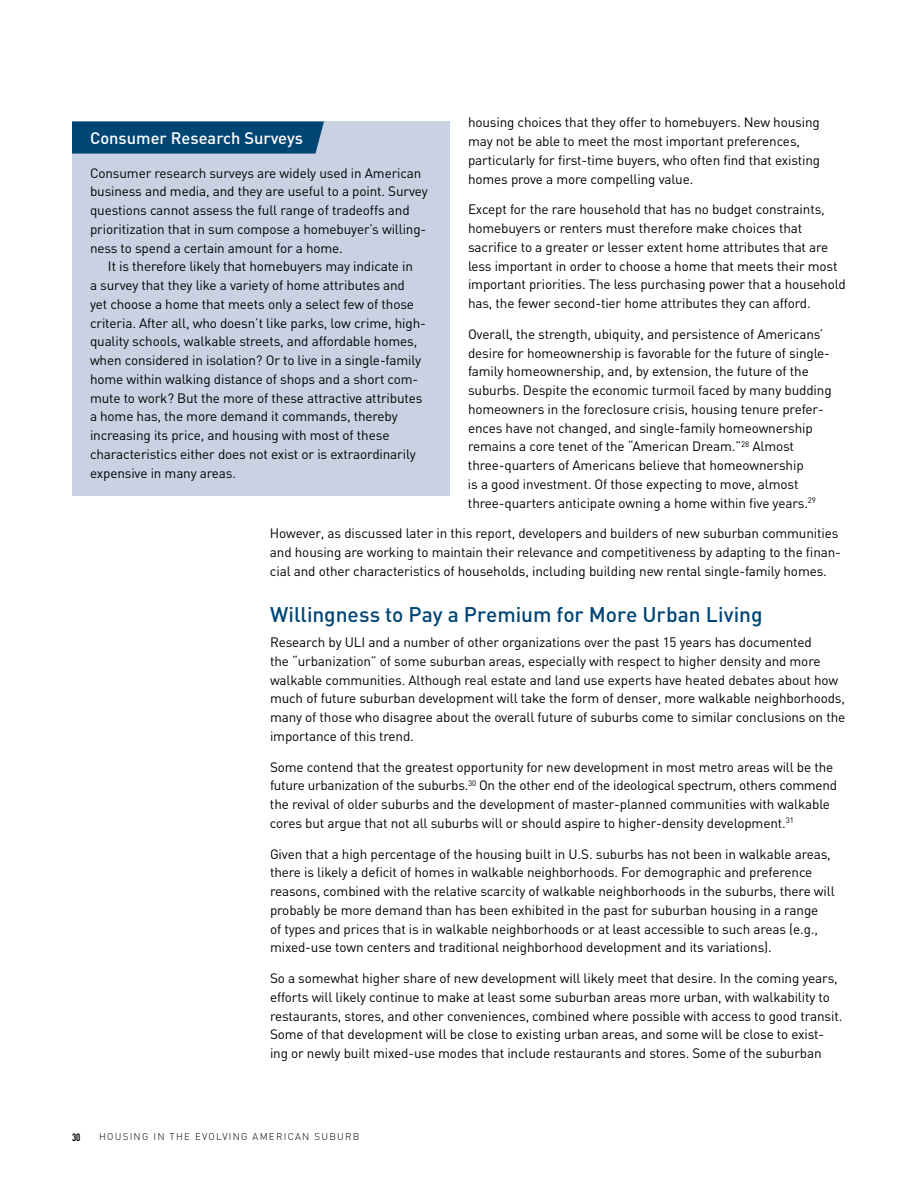
<style>
.page{position:relative;width:918px;height:1188px;background:#fff}
.page>*{position:absolute;margin:0;border:0;box-sizing:border-box;transform-origin:0 0}
.t1{font:500 21px "DIN";letter-spacing:-.005em;color:#004675}
.t2{font:500 16.5px "DIN";color:#fff}
.t3{font:13.5px/18.8px "DIN";letter-spacing:-.01em;color:#000}
.t4{font:700 condensed 10.5px "DIN Offc";color:#000}
.t5{font:300 9.75px "DIN";letter-spacing:.13em;color:#000}
</style>
<div class="page">
<div style="left:72px;top:122px;width:378px;height:374px;background:#c8d2e2"></div>
<div style="left:72px;top:122px;width:252px;height:32px;background:#004675"></div>
<p class="t3" style="left:468px;top:113px;width:354px">housing choices that they offer to homebuyers. New housing may not be able to meet the most important preferences, particularly for first-time buyers, who often find that existing homes prove a more compelling value.</p>
<p class="t3" style="left:468px;top:200px;width:379px">Except for the rare household that has no budget constraints, homebuyers or renters must therefore make choices that sacrifice to a greater or lesser extent home attributes that are less important in order to choose a home that meets their most important priorities. The less purchasing power that a household has, the fewer second-tier home attributes they can afford.</p>
<p class="t3" style="left:468px;top:325px;width:365px">Overall, the strength, ubiquity, and persistence of Americans’ desire for homeownership is favorable for the future of single&shy;family homeownership, and, by extension, the future of the suburbs. Despite the economic turmoil faced by many budding homeowners in the foreclosure crisis, housing tenure prefer&shy;ences have not changed, and single-family homeownership remains a core tenet of the “American Dream.”<sup>28</sup> Almost three-quarters of Americans believe that homeownership<br>is a good investment. Of those expecting to move, almost three-quarters anticipate owning a home within five years.<sup>29</sup></p>
<p class="t3" style="left:270px;top:524px;width:572px">However, as discussed later in this report, developers and builders of new suburban communities and housing are working to maintain their relevance and competitiveness by adapting to the finan&shy;cial and other characteristics of households, including building new rental single-family homes.</p>
<h1 class="t1" style="left:270px;top:601px;width:494px">Willingness to Pay a Premium for More Urban Living</h1>
<p class="t3" style="left:270px;top:633px;width:577px">Research by ULI and a number of other organizations over the past 15 years has documented<br>the “urbanization” of some suburban areas, especially with respect to higher density and more walkable communities. Although real estate and land use experts have heated debates about how much of future suburban development will take the form of denser, more walkable neighborhoods, many of those who disagree about the overall future of suburbs come to similar conclusions on the importance of this trend.</p>
<p class="t3" style="left:270px;top:758px;width:569px">Some contend that the greatest opportunity for new development in most metro areas will be the future urbanization of the suburbs.<sup>30</sup> On the other end of the ideological spectrum, others commend the revival of older suburbs and the development of master-planned communities with walkable cores but argue that not all suburbs will or should aspire to higher-density development.<sup>31</sup></p>
<p class="t3" style="left:270px;top:845px;width:566px">Given that a high percentage of the housing built in U.S. suburbs has not been in walkable areas, there is likely a deficit of homes in walkable neighborhoods. For demographic and preference reasons, combined with the relative scarcity of walkable neighborhoods in the suburbs, there will probably be more demand than has been exhibited in the past for suburban housing in a range<br>of types and prices that is in walkable neighborhoods or at least accessible to such areas (e.g., mixed-use town centers and traditional neighborhood development and its variations).</p>
<p class="t3" style="left:270px;top:969px;width:574px">So a somewhat higher share of new development will likely meet that desire. In the coming years, efforts will likely continue to make at least some suburban areas more urban, with walkability to restaurants, stores, and other conveniences, combined where possible with access to good transit.<br>Some of that development will be close to existing urban areas, and some will be close to exist&shy;ing or newly built mixed-use modes that include restaurants and stores. Some of the suburban</p>
<p class="t2" style="left:90px;top:127px;width:215px">Consumer Research Surveys</p>
<p class="t3" style="left:90px;top:164px;width:339px">Consumer research surveys are widely used in American business and media, and they are useful to a point. Survey questions cannot assess the full range of tradeoffs and prioritization that in sum compose a homebuyer’s willing&shy;ness to spend a certain amount for a home.</p>
<p class="t3" style="left:90px;top:257px;width:337px;text-indent:18px">It is therefore likely that homebuyers may indicate in<br>a survey that they like a variety of home attributes and<br>yet choose a home that meets only a select few of those criteria. After all, who doesn’t like parks, low crime, high&shy;quality schools, walkable streets, and affordable homes, when considered in isolation? Or to live in a single-family home within walking distance of shops and a short com&shy;mute to work? But the more of these attractive attributes a home has, the more demand it commands, thereby increasing its price, and housing with most of these characteristics either does not exist or is extraordinarily expensive in many areas.</p>
<p class="t4" style="left:72px;top:1131px;width:10px">30</p>
<p class="t5" style="left:99px;top:1131px;width:262px">HOUSING IN THE EVOLVING AMERICAN SUBURB</p>
</div>
